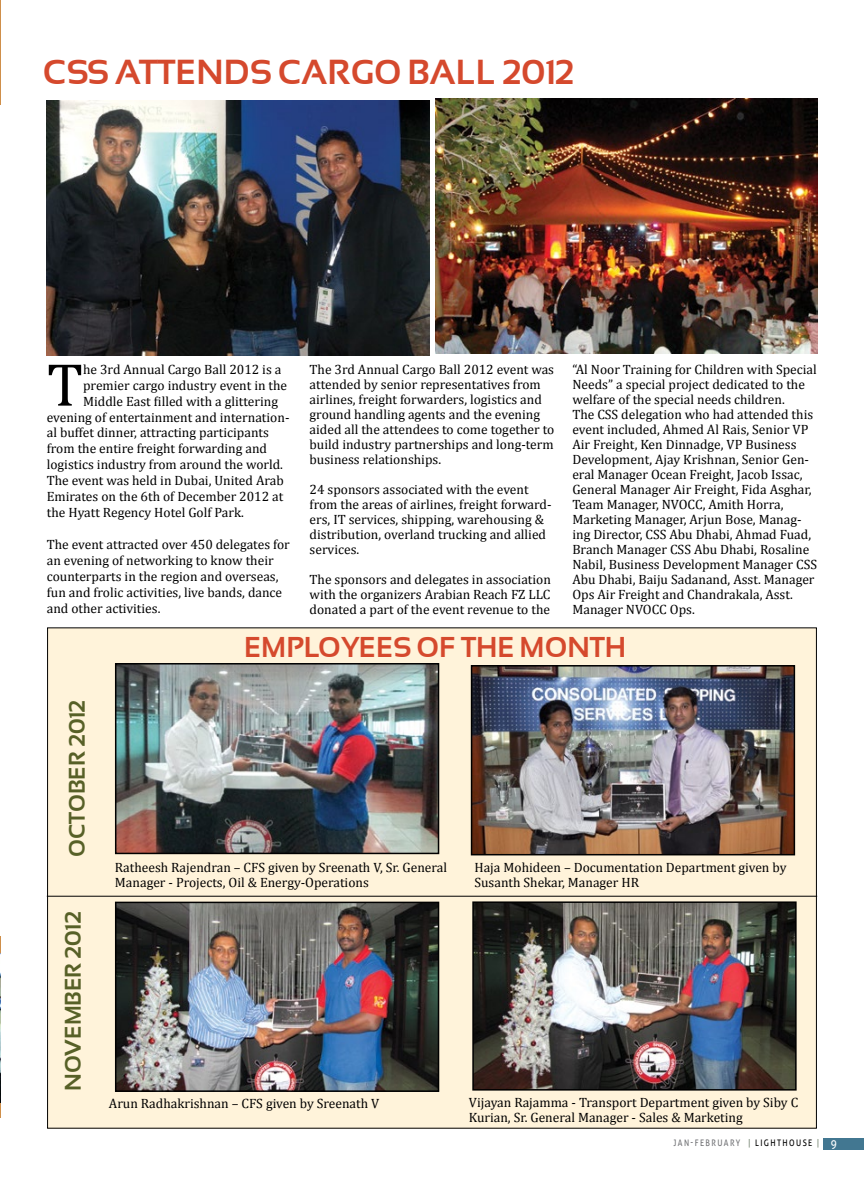
<style>
.page{position:relative;width:864px;height:1183px;background:#fff}
.page>*{position:absolute;margin:0;border:0;box-sizing:border-box;transform-origin:0 0}
.t1{font:61.2px "Cambria";color:#000}
.t2{font:700 34.5px "Sansation";color:#d5492d}
.t3{font:700 28.5px "Sansation";color:#d5492d}
.t4{font:700 22.5px "Sansation";color:#576027}
.t5{font:13.5px/15px "Cambria";color:#000}
.t6{font:9px "Aller";letter-spacing:.18em;color:#717275;scale:.85 1}
.s1{color:#748370}
.s2{color:#000}
.s3{font-size:12px;color:#fff}
</style>
<div class="page">
<div style="left:823px;top:1137px;width:40px;height:11px;background:#427791"></div>
<div style="left:48px;top:627px;width:768px;height:500px;background:#fff3da"></div>
<hr style="left:0;top:0;width:1px;height:104px;background:#cf8f4a">
<hr style="left:0;top:935px;width:1px;height:182px;background:#cf8f4a">
<img style="left:0;top:953px;width:1px;height:149px">
<img style="left:435px;top:99px;width:381px;height:254px">
<img style="left:47px;top:100px;width:382px;height:255px">
<img style="left:118px;top:665px;width:318px;height:186px">
<div style="left:115px;top:662px;width:324px;height:192px;border:2px solid #000"></div>
<img style="left:118px;top:904px;width:318px;height:184px">
<div style="left:115px;top:901px;width:324px;height:190px;border:2px solid #000"></div>
<img style="left:475px;top:904px;width:318px;height:183px">
<div style="left:472px;top:901px;width:324px;height:189px;border:2px solid #000"></div>
<img style="left:473px;top:667px;width:318px;height:185px">
<div style="left:470px;top:664px;width:324px;height:191px;border:2px solid #000"></div>
<hr style="left:47px;top:895px;width:769px;height:1px;background:#000">
<h2 class="t2" style="left:43px;top:52px;width:533px">CSS ATTENDS CARGO BALL 2012</h2>
<h1 class="t1" style="left:47px;top:348px;width:38px">T</h1>
<p class="t5" style="left:83px;top:361px;width:200px">he 3rd Annual Cargo Ball 2012 is a</p>
<p class="t5" style="left:83px;top:377px;width:205px">premier cargo industry event in the</p>
<p class="t5" style="left:83px;top:393px;width:196px">Middle East filled with a glittering</p>
<p class="t5" style="left:47px;top:409px;width:244px">evening of entertainment and internation-</p>
<p class="t5" style="left:47px;top:425px;width:223px">al buffet dinner, attracting participants</p>
<p class="t5" style="left:47px;top:441px;width:222px">from the entire freight forwarding and</p>
<p class="t5" style="left:47px;top:457px;width:237px">logistics industry from around the world.</p>
<p class="t5" style="left:47px;top:473px;width:238px">The event was held in Dubai, United Arab</p>
<p class="t5" style="left:47px;top:489px;width:238px">Emirates on the 6th of December 2012 at</p>
<p class="t5" style="left:47px;top:504px;width:198px">the Hyatt Regency Hotel Golf Park.</p>
<p class="t5" style="left:47px;top:536px;width:244px;line-height:15.9px">The event attracted over 450 delegates for an evening of networking to know their counterparts in the region and overseas, fun and frolic activities, live bands, dance and other activities.</p>
<p class="t5" style="left:309px;top:361px;width:246px">The 3rd Annual Cargo Ball 2012 event was attended by senior representatives from airlines, freight forwarders, logistics and ground handling agents and the evening aided all the attendees to come together to build industry partnerships and long-term business relationships.</p>
<p class="t5" style="left:309px;top:481px;width:243px">24 sponsors associated with the event from the areas of airlines, freight forward&shy;ers, IT services, shipping, warehousing &amp; distribution, overland trucking and allied services.</p>
<p class="t5" style="left:309px;top:571px;width:243px;text-align:justify">The sponsors and delegates in association with the organizers Arabian Reach FZ LLC donated a part of the event revenue to the</p>
<p class="t5" style="left:572px;top:361px;width:246px">“Al Noor Training for Children with Special Needs” a special project dedicated to the welfare of the special needs children.<br>The CSS delegation who had attended this event included, Ahmed Al Rais, Senior VP Air Freight, Ken Dinnadge, VP Business Development, Ajay Krishnan, Senior Gen&shy;eral Manager Ocean Freight, Jacob Issac, General Manager Air Freight, Fida Asghar, Team Manager, NVOCC, Amith Horra, Marketing Manager, Arjun Bose, Manag&shy;ing Director, CSS Abu Dhabi, Ahmad Fuad, Branch Manager CSS Abu Dhabi, Rosaline Nabil, Business Development Manager CSS Abu Dhabi, Baiju Sadanand, Asst. Manager Ops Air Freight and Chandrakala, Asst.<br>Manager NVOCC Ops.</p>
<h3 class="t4" style="left:64px;top:856px;width:159px;rotate:-90deg">OCTOBER 2012</h3>
<h3 class="t4" style="left:60px;top:1090px;width:181px;rotate:-90deg">NOVEMBER 2012</h3>
<h3 class="t3" style="left:244px;top:631px;width:383px">EMPLOYEES OF THE MONTH</h3>
<p class="t5" style="left:115px;top:859px;width:333px">Ratheesh Rajendran – CFS given by Sreenath V, Sr. General<br>Manager - Projects, Oil &amp; Energy-Operations</p>
<p class="t5" style="left:474px;top:859px;width:313px">Haja Mohideen – Documentation Department given by<br>Susanth Shekar, Manager HR</p>
<p class="t5" style="left:109px;top:1095px;width:272px">Arun Radhakrishnan – CFS given by Sreenath V</p>
<p class="t5" style="left:468px;top:1094px;width:331px">Vijayan Rajamma - Transport Department given by Siby C<br>Kurian, Sr. General Manager - Sales &amp; Marketing</p>
<p class="t6" style="left:673px;top:1137px;width:193px">JAN-FEBRUARY <span class="s1">|</span> <span class="s2">LIGHTHOUSE</span> <span class="s1">|</span> <span class="s3">9</span></p>
</div>
